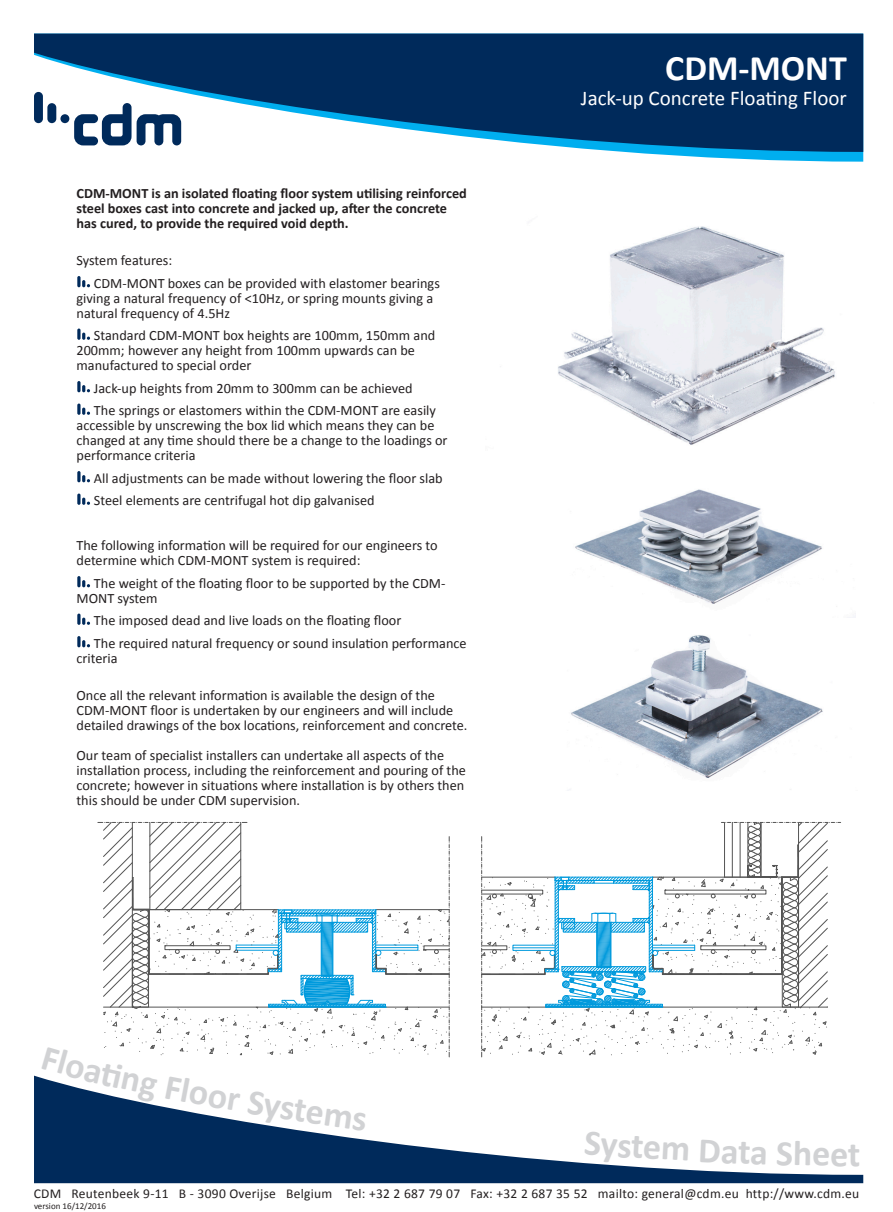
<style>
.page{position:relative;width:893px;height:1212px;background:#fff}
.page>*{position:absolute;margin:0;border:0;box-sizing:border-box;transform-origin:0 0}
.t1{font:700 36px "Calibri";color:#d1d2d4}
.t2{font:700 36px "Calibri";color:#fff}
.t3{font:21px "Calibri";color:#fff}
.t4{font:14.25px/15px "Calibri";color:#231f20}
.t5{font:700 14.25px/15px "Calibri";color:#231f20}
.t6{font:13.5px "Calibri";letter-spacing:.02em;color:#231f20}
.t7{font:9px "Calibri";color:#231f20}
</style>
<div class="page">
<img style="left:558px;top:226px;width:277px;height:219px">
<img style="left:575px;top:489px;width:280px;height:128px">
<svg style="left:481px;top:822px;width:360px;height:235px"></svg>
<img style="left:571px;top:635px;width:252px;height:143px">
<svg style="left:626px;top:152px;width:237px;height:10px;fill:#00aeef"></svg>
<svg style="left:34px;top:34px;width:829px;height:118px;fill:#002a5b"></svg>
<svg style="left:34px;top:1075px;width:829px;height:108px"></svg>
<svg style="left:77px;top:276px;width:4px;height:11px"></svg>
<svg style="left:82px;top:280px;width:8px;height:7px"></svg>
<svg style="left:77px;top:328px;width:4px;height:12px"></svg>
<svg style="left:82px;top:333px;width:8px;height:7px"></svg>
<svg style="left:77px;top:381px;width:4px;height:11px"></svg>
<svg style="left:82px;top:385px;width:8px;height:7px"></svg>
<svg style="left:77px;top:403px;width:4px;height:12px"></svg>
<svg style="left:82px;top:408px;width:8px;height:7px"></svg>
<svg style="left:77px;top:471px;width:4px;height:11px"></svg>
<svg style="left:82px;top:475px;width:8px;height:7px"></svg>
<svg style="left:77px;top:493px;width:4px;height:12px"></svg>
<svg style="left:82px;top:498px;width:8px;height:7px"></svg>
<svg style="left:77px;top:576px;width:4px;height:11px"></svg>
<svg style="left:82px;top:580px;width:8px;height:7px"></svg>
<svg style="left:77px;top:613px;width:4px;height:12px"></svg>
<svg style="left:82px;top:618px;width:8px;height:7px"></svg>
<svg style="left:77px;top:636px;width:4px;height:11px"></svg>
<svg style="left:82px;top:640px;width:8px;height:7px"></svg>
<div style="left:60px;top:114px;width:9px;height:9px;background:#002a5b;border-radius:50%"></div>
<div style="left:34px;top:92px;width:9px;height:31px;background:#002a5b;border-radius:4px"></div>
<div style="left:47px;top:103px;width:9px;height:20px;background:#002a5b;border-radius:4px"></div>
<svg style="left:74px;top:103px;width:107px;height:42px"></svg>
<svg style="left:42px;top:822px;width:408px;height:309px"></svg>
<svg style="left:585px;top:1131px;width:16px;height:24px"></svg>
<svg style="left:663px;top:1139px;width:57px;height:23px"></svg>
<svg style="left:795px;top:1140px;width:52px;height:26px"></svg>
<p class="t5" style="left:77px;top:186px;width:392px">CDM-MONT is an isolated floating floor system utilising reinforced steel boxes cast into concrete and jacked up, after the concrete has cured, to provide the required void depth.</p>
<p class="t4" style="left:77px;top:253px;width:97px">System features:</p>
<p class="t4" style="left:77px;top:276px;width:365px;text-indent:17px">CDM-MONT boxes can be provided with elastomer bearings giving a natural frequency of &lt;10Hz, or spring mounts giving a natural frequency of 4.5Hz</p>
<p class="t4" style="left:77px;top:328px;width:360px;text-indent:17px">Standard CDM-MONT box heights are 100mm, 150mm and<br>200mm; however any height from 100mm upwards can be manufactured to special order</p>
<p class="t4" style="left:94px;top:381px;width:320px">Jack-up heights from 20mm to 300mm can be achieved</p>
<p class="t4" style="left:77px;top:403px;width:373px;text-indent:17px">The springs or elastomers within the CDM-MONT are easily accessible by unscrewing the box lid which means they can be changed at any time should there be a change to the loadings or performance criteria</p>
<p class="t4" style="left:94px;top:471px;width:350px">All adjustments can be made without lowering the floor slab</p>
<p class="t4" style="left:94px;top:493px;width:282px">Steel elements are centrifugal hot dip galvanised</p>
<p class="t4" style="left:77px;top:538px;width:363px">The following information will be required for our engineers to determine which CDM-MONT system is required:</p>
<p class="t4" style="left:77px;top:576px;width:370px;text-indent:17px">The weight of the floating floor to be supported by the CDM-<br>MONT system</p>
<p class="t4" style="left:94px;top:613px;width:309px">The imposed dead and live loads on the floating floor</p>
<p class="t4" style="left:77px;top:636px;width:392px;text-indent:17px">The required natural frequency or sound insulation performance criteria</p>
<p class="t4" style="left:77px;top:688px;width:392px">Once all the relevant information is available the design of the<br>CDM-MONT floor is undertaken by our engineers and will include detailed drawings of the box locations, reinforcement and concrete.</p>
<p class="t4" style="left:77px;top:748px;width:391px">Our team of specialist installers can undertake all aspects of the installation process, including the reinforcement and pouring of the concrete; however in situations where installation is by others then this should be under CDM supervision.</p>
<p class="t1" style="left:251px;top:1078px;width:61px;rotate:9deg">Syst</p>
<p class="t2" style="left:665px;top:45px;width:183px">CDM-MONT</p>
<p class="t3" style="left:581px;top:85px;width:267px">Jack-up Concrete Floating Floor</p>
<p class="t1" style="left:602px;top:1120px;width:62px;rotate:4deg">yste</p>
<p class="t1" style="left:722px;top:1128px;width:74px;rotate:2deg">ata S</p>
<p class="t1" style="left:848px;top:1131px;width:14px">t</p>
<p class="t6" style="left:34px;top:1185px;width:827px">CDM Reutenbeek 9-11 B - 3090 Overijse Belgium Tel: +32 2 687 79 07 Fax: +32 2 687 35 52 mailto: general@cdm.eu http://www.cdm.eu</p>
<p class="t7" style="left:34px;top:1201px;width:73px">version 16/12/2016</p>
</div>
